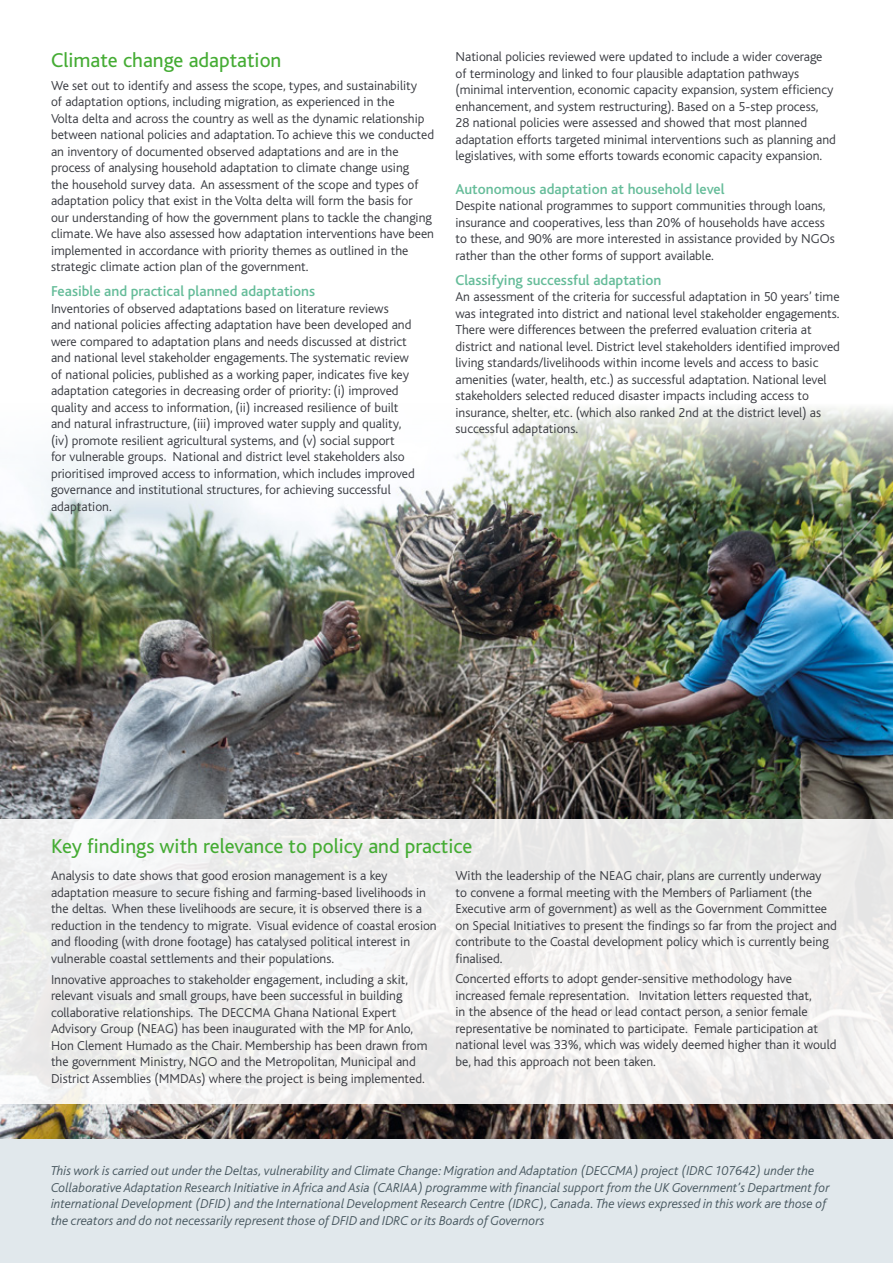
<style>
.page{position:relative;width:893px;height:1263px;background:#fff}
.page>*{position:absolute;margin:0;border:0;box-sizing:border-box;transform-origin:0 0}
.t1{font:21px "Bliss";color:#45ac34}
.t2{font:500 15px "Bliss";color:#65bc99}
.t3{font:300 13.5px/16.5px "Bliss";color:#393b41}
.t4{font:italic 300 13.5px/16.5px "Bliss";color:#495961}
</style>
<div class="page">
<img style="left:0;top:610px;width:893px;height:530px">
<div style="left:0;top:1140px;width:893px;height:123px;background:#e1e8ec"></div>
<div style="left:0;top:819px;width:893px;height:284px;background:linear-gradient(to right,#eee,#f0eeed)"></div>
<img style="left:0;top:407px;width:893px;height:203px">
<h1 class="t1" style="left:51px;top:49px;width:232px">Climate change adaptation</h1>
<p class="t3" style="left:51px;top:78px;width:385px">We set out to identify and assess the scope, types, and sustainability<br>of adaptation options, including migration, as experienced in the<br>Volta delta and across the country as well as the dynamic relationship between national policies and adaptation. To achieve this we conducted an inventory of documented observed adaptations and are in the process of analysing household adaptation to climate change using<br>the household survey data. An assessment of the scope and types of adaptation policy that exist in the Volta delta will form the basis for<br>our understanding of how the government plans to tackle the changing climate. We have also assessed how adaptation interventions have been implemented in accordance with priority themes as outlined in the strategic climate action plan of the government.</p>
<p class="t2" style="left:51px;top:284px;width:266px">Feasible and practical planned adaptations</p>
<p class="t3" style="left:51px;top:301px;width:365px">Inventories of observed adaptations based on literature reviews<br>and national policies affecting adaptation have been developed and were compared to adaptation plans and needs discussed at district and national level stakeholder engagements. The systematic review of national policies, published as a working paper, indicates five key adaptation categories in decreasing order of priority: (i) improved quality and access to information, (ii) increased resilience of built and natural infrastructure, (iii) improved water supply and quality, (iv) promote resilient agricultural systems, and (v) social support<br>for vulnerable groups. National and district level stakeholders also prioritised improved access to information, which includes improved governance and institutional structures, for achieving successful adaptation.</p>
<p class="t3" style="left:455px;top:49px;width:382px">National policies reviewed were updated to include a wider coverage of terminology and linked to four plausible adaptation pathways (minimal intervention, economic capacity expansion, system efficiency enhancement, and system restructuring). Based on a 5-step process,<br>28 national policies were assessed and showed that most planned adaptation efforts targeted minimal interventions such as planning and legislatives, with some efforts towards economic capacity expansion.</p>
<p class="t2" style="left:455px;top:181px;width:271px">Autonomous adaptation at household level</p>
<p class="t3" style="left:455px;top:198px;width:381px">Despite national programmes to support communities through loans, insurance and cooperatives, less than 20% of households have access to these, and 90% are more interested in assistance provided by NGOs rather than the other forms of support available.</p>
<p class="t2" style="left:455px;top:272px;width:207px">Classifying successful adaptation</p>
<p class="t3" style="left:455px;top:289px;width:386px">An assessment of the criteria for successful adaptation in 50 years’ time was integrated into district and national level stakeholder engagements.<br>There were differences between the preferred evaluation criteria at district and national level. District level stakeholders identified improved living standards/livelihoods within income levels and access to basic amenities (water, health, etc.) as successful adaptation. National level stakeholders selected reduced disaster impacts including access to insurance, shelter, etc. (which also ranked 2nd at the district level) as successful adaptations.</p>
<h1 class="t1" style="left:51px;top:835px;width:423px">Key findings with relevance to policy and practice</h1>
<p class="t3" style="left:51px;top:868px;width:387px">Analysis to date shows that good erosion management is a key adaptation measure to secure fishing and farming-based livelihoods in the deltas. When these livelihoods are secure, it is observed there is a reduction in the tendency to migrate. Visual evidence of coastal erosion and flooding (with drone footage) has catalysed political interest in vulnerable coastal settlements and their populations.</p>
<p class="t3" style="left:51px;top:971px;width:378px">Innovative approaches to stakeholder engagement, including a skit, relevant visuals and small groups, have been successful in building collaborative relationships. The DECCMA Ghana National Expert Advisory Group (NEAG) has been inaugurated with the MP for Anlo, Hon Clement Humado as the Chair. Membership has been drawn from the government Ministry, NGO and the Metropolitan, Municipal and District Assemblies (MMDAs) where the project is being implemented.</p>
<p class="t3" style="left:455px;top:868px;width:383px">With the leadership of the NEAG chair, plans are currently underway<br>to convene a formal meeting with the Members of Parliament (the Executive arm of government) as well as the Government Committee on Special Initiatives to present the findings so far from the project and contribute to the Coastal development policy which is currently being finalised.</p>
<p class="t3" style="left:455px;top:971px;width:382px">Concerted efforts to adopt gender-sensitive methodology have increased female representation. Invitation letters requested that,<br>in the absence of the head or lead contact person, a senior female representative be nominated to participate. Female participation at national level was 33%, which was widely deemed higher than it would be, had this approach not been taken.</p>
<p class="t4" style="left:51px;top:1163px;width:780px">This work is carried out under the Deltas, vulnerability and Climate Change: Migration and Adaptation (DECCMA) project (IDRC 107642) under the Collaborative Adaptation Research Initiative in Africa and Asia (CARIAA) programme with financial support from the UK Government’s Department for international Development (DFID) and the International Development Research Centre (IDRC), Canada. The views expressed in this work are those of the creators and do not necessarily represent those of DFID and IDRC or its Boards of Governors</p>
</div>
